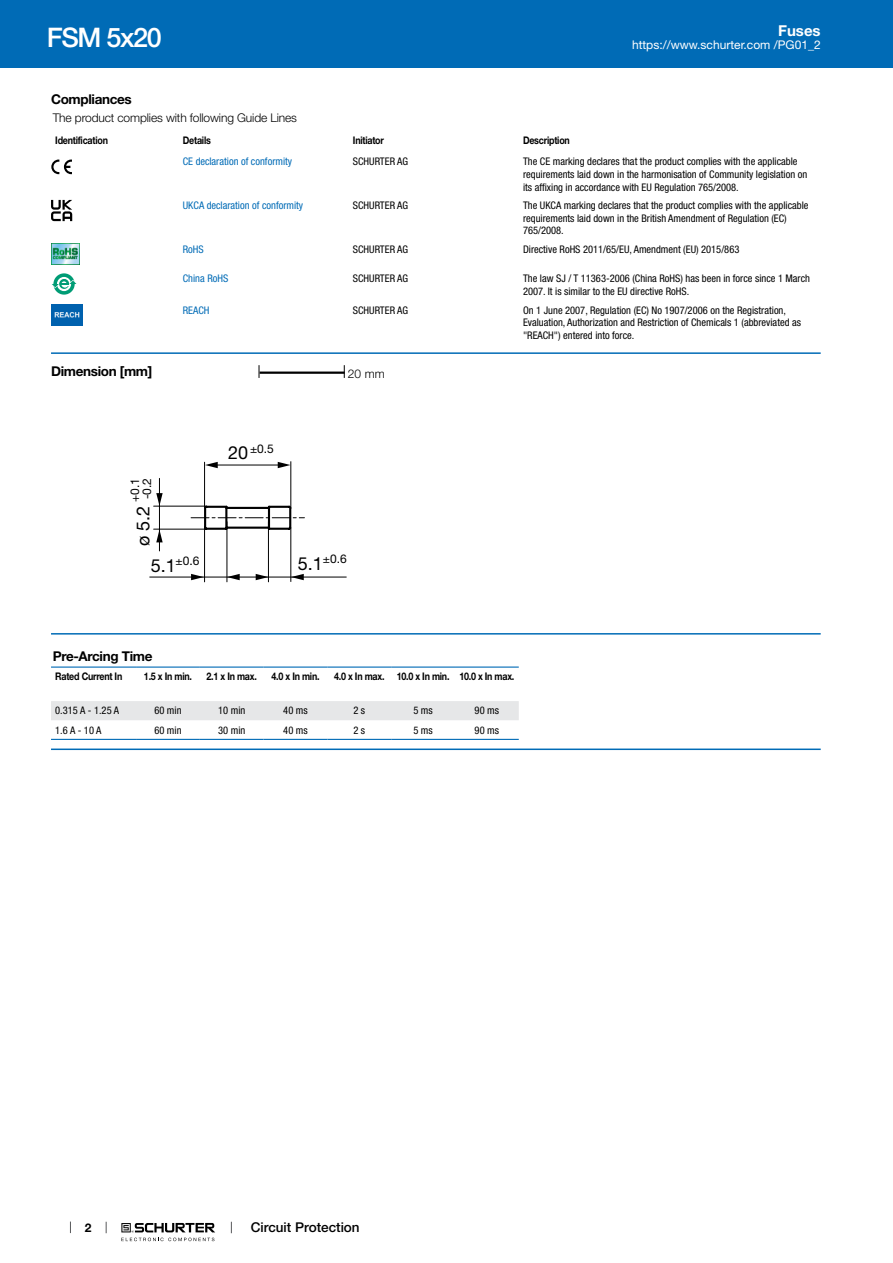
<style>
.page{position:relative;width:893px;height:1263px;background:#fff}
.page>*{position:absolute;margin:0;border:0;box-sizing:border-box;transform-origin:0 0}
.t1{font:500 27px "Helvetica Neue LT";letter-spacing:-.05em;color:#fff}
.t2{font:18px "Helvetica Neue LT";color:#000}
.t3{font:700 15px "Helvetica Neue LT";color:#fff}
.t4{font:700 13.5px "Helvetica Neue LT";letter-spacing:-.025em;color:#000}
.t5{font:500 13.5px "Helvetica Neue LT";color:#000}
.t6{font:300 12px "Helvetica Neue LT";letter-spacing:-.01em;color:#000}
.t7{font:12px "Helvetica Neue LT";color:#fff}
.t8{font:12px/12px "Helvetica Neue LT";color:#000}
.t9{font:700 12px "Helvetica Neue LT";color:#000}
.t10{font:condensed 10.5px/12.6px "Helvetica Neue LT";color:#000}
.t11{font:700 10.5px "Helvetica Neue LT";letter-spacing:-.025em;color:#000;scale:.85 1}
.t12{font:condensed 10.5px "Helvetica Neue LT";color:#006bb6}
.s1{font-size:18px}
</style>
<div class="page">
<svg style="left:70px;top:1221px;width:1px;height:12px"></svg>
<svg style="left:121px;top:1223px;width:94px;height:18px"></svg>
<div style="left:0;top:0;width:893px;height:68px;background:#006bb6"></div>
<svg style="left:51px;top:160px;width:21px;height:14px"></svg>
<svg style="left:51px;top:200px;width:21px;height:21px"></svg>
<img style="left:51px;top:244px;width:29px;height:21px">
<svg style="left:53px;top:273px;width:22px;height:22px"></svg>
<svg style="left:57px;top:277px;width:14px;height:14px"></svg>
<svg style="left:52px;top:279px;width:25px;height:9px"></svg>
<img style="left:51px;top:304px;width:32px;height:22px">
<hr style="left:51px;top:352px;width:770px;height:2px;background:#006bb6">
<svg style="left:259px;top:365px;width:1px;height:13px"></svg>
<hr style="left:260px;top:372px;width:85px;height:2px;background:#000">
<svg style="left:344px;top:365px;width:1px;height:13px"></svg>
<svg style="left:191px;top:505px;width:113px;height:26px"></svg>
<hr style="left:227px;top:522px;width:1px;height:60px;background:#000">
<hr style="left:268px;top:522px;width:1px;height:60px;background:#000">
<hr style="left:209px;top:465px;width:69px;height:1px;background:#000">
<hr style="left:204px;top:462px;width:1px;height:46px;background:#000">
<hr style="left:290px;top:461px;width:1px;height:48px;background:#000">
<hr style="left:204px;top:529px;width:1px;height:53px;background:#000">
<hr style="left:290px;top:528px;width:1px;height:54px;background:#000">
<hr style="left:159px;top:478px;width:1px;height:73px;background:#000">
<hr style="left:154px;top:529px;width:52px;height:1px;background:#000">
<hr style="left:154px;top:506px;width:52px;height:1px;background:#000">
<svg style="left:278px;top:462px;width:12px;height:6px"></svg>
<svg style="left:205px;top:462px;width:13px;height:6px"></svg>
<svg style="left:156px;top:531px;width:7px;height:11px"></svg>
<svg style="left:156px;top:493px;width:7px;height:13px"></svg>
<svg style="left:256px;top:574px;width:12px;height:6px"></svg>
<svg style="left:291px;top:574px;width:13px;height:6px"></svg>
<hr style="left:149px;top:577px;width:198px;height:1px;background:#000">
<svg style="left:191px;top:574px;width:13px;height:6px"></svg>
<svg style="left:227px;top:574px;width:13px;height:6px"></svg>
<hr style="left:51px;top:633px;width:770px;height:1px;background:#006bb6">
<svg style="left:51px;top:701px;width:468px;height:38px"></svg>
<hr style="left:51px;top:666px;width:85px;height:2px;background:#006bb6">
<hr style="left:136px;top:666px;width:64px;height:2px;background:#006bb6">
<hr style="left:200px;top:666px;width:64px;height:2px;background:#006bb6">
<hr style="left:264px;top:666px;width:63px;height:2px;background:#006bb6">
<hr style="left:327px;top:666px;width:64px;height:2px;background:#006bb6">
<hr style="left:391px;top:666px;width:64px;height:2px;background:#006bb6">
<hr style="left:455px;top:666px;width:64px;height:2px;background:#006bb6">
<hr style="left:51px;top:739px;width:85px;height:1px;background:#006bb6">
<hr style="left:136px;top:739px;width:64px;height:1px;background:#006bb6">
<hr style="left:200px;top:739px;width:64px;height:1px;background:#006bb6">
<hr style="left:264px;top:739px;width:63px;height:1px;background:#006bb6">
<hr style="left:327px;top:739px;width:64px;height:1px;background:#006bb6">
<hr style="left:391px;top:739px;width:64px;height:1px;background:#006bb6">
<hr style="left:455px;top:739px;width:64px;height:1px;background:#006bb6">
<hr style="left:51px;top:748px;width:770px;height:2px;background:#006bb6">
<h1 class="t1" style="left:47px;top:21px;width:117px">FSM 5x20</h1>
<h3 class="t3" style="left:778px;top:21px;width:44px">Fuses</h3>
<p class="t7" style="left:632px;top:38px;width:190px">https://www.schurter.com /PG01_2</p>
<p class="t4" style="left:51px;top:91px;width:82px">Compliances</p>
<p class="t6" style="left:53px;top:110px;width:246px">The product complies with following Guide Lines</p>
<p class="t11" style="left:55px;top:134px;width:64px">Identification</p>
<p class="t11" style="left:183px;top:134px;width:35px">Details</p>
<p class="t11" style="left:353px;top:134px;width:38px">Initiator</p>
<p class="t11" style="left:523px;top:134px;width:57px">Description</p>
<p class="t12" style="left:183px;top:156px;width:111px">CE declaration of conformity</p>
<p class="t10" style="left:353px;top:155px;width:57px">SCHURTER AG</p>
<p class="t10" style="left:523px;top:155px;width:286px">The CE marking declares that the product complies with the applicable requirements laid down in the harmonisation of Community legislation on its affixing in accordance with EU Regulation 765/2008.</p>
<p class="t12" style="left:183px;top:199px;width:122px">UKCA declaration of conformity</p>
<p class="t10" style="left:353px;top:199px;width:57px">SCHURTER AG</p>
<p class="t10" style="left:523px;top:199px;width:287px">The UKCA marking declares that the product complies with the applicable requirements laid down in the British Amendment of Regulation (EC)<br>765/2008.</p>
<p class="t12" style="left:183px;top:243px;width:22px">RoHS</p>
<p class="t10" style="left:353px;top:243px;width:57px">SCHURTER AG</p>
<p class="t10" style="left:523px;top:243px;width:218px">Directive RoHS 2011/65/EU, Amendment (EU) 2015/863</p>
<p class="t12" style="left:183px;top:273px;width:47px">China RoHS</p>
<p class="t10" style="left:353px;top:272px;width:57px">SCHURTER AG</p>
<p class="t10" style="left:523px;top:272px;width:289px">The law SJ / T 11363-2006 (China RoHS) has been in force since 1 March<br>2007. It is similar to the EU directive RoHS.</p>
<p class="t12" style="left:183px;top:304px;width:28px">REACH</p>
<p class="t10" style="left:353px;top:303px;width:57px">SCHURTER AG</p>
<p class="t10" style="left:523px;top:303px;width:279px">On 1 June 2007, Regulation (EC) No 1907/2006 on the Registration,<br>Evaluation, Authorization and Restriction of Chemicals 1 (abbreviated as "REACH") entered into force.</p>
<p class="t4" style="left:51px;top:363px;width:103px">Dimension [mm]</p>
<p class="t6" style="left:348px;top:366px;width:38px">20 mm</p>
<p class="t8" style="left:129px;top:502px;width:26px;rotate:-90deg">+0.1 -0.2</p>
<h2 class="t2" style="left:132px;top:546px;width:42px;rotate:-90deg">ø 5.2</h2>
<p class="t8" style="left:151px;top:554px;width:50px"><span class="s1">5.1</span>±0.6</p>
<p class="t8" style="left:250px;top:442px;width:25px">±0.5</p>
<h2 class="t2" style="left:228px;top:442px;width:22px">20</h2>
<p class="t8" style="left:323px;top:553px;width:25px">±0.6</p>
<h2 class="t2" style="left:298px;top:553px;width:27px">5.1</h2>
<p class="t4" style="left:53px;top:648px;width:101px">Pre-Arcing Time</p>
<p class="t11" style="left:55px;top:670px;width:80px">Rated Current In</p>
<p class="t11" style="left:144px;top:670px;width:58px">1.5 x In min.</p>
<p class="t11" style="left:207px;top:670px;width:61px">2.1 x In max.</p>
<p class="t11" style="left:271px;top:670px;width:58px">4.0 x In min.</p>
<p class="t11" style="left:334px;top:670px;width:214px">4.0 x In max. 10.0 x In min. 10.0 x In max.</p>
<p class="t10" style="left:55px;top:704px;width:65px">0.315 A - 1.25 A</p>
<p class="t10" style="left:154px;top:704px;width:29px">60 min</p>
<p class="t10" style="left:218px;top:704px;width:29px">10 min</p>
<p class="t10" style="left:283px;top:704px;width:26px">40 ms</p>
<p class="t10" style="left:353px;top:704px;width:13px">2 s</p>
<p class="t10" style="left:413px;top:704px;width:21px">5 ms</p>
<p class="t10" style="left:475px;top:704px;width:26px">90 ms</p>
<p class="t10" style="left:55px;top:723px;width:48px">1.6 A - 10 A</p>
<p class="t10" style="left:154px;top:723px;width:29px">60 min</p>
<p class="t10" style="left:218px;top:723px;width:29px">30 min</p>
<p class="t10" style="left:283px;top:723px;width:26px">40 ms</p>
<p class="t10" style="left:353px;top:723px;width:13px">2 s</p>
<p class="t10" style="left:413px;top:723px;width:21px">5 ms</p>
<p class="t10" style="left:475px;top:723px;width:26px">90 ms</p>
<p class="t9" style="left:85px;top:1220px;width:8px">2</p>
<p class="t5" style="left:251px;top:1219px;width:110px">Circuit Protection</p>
</div>
